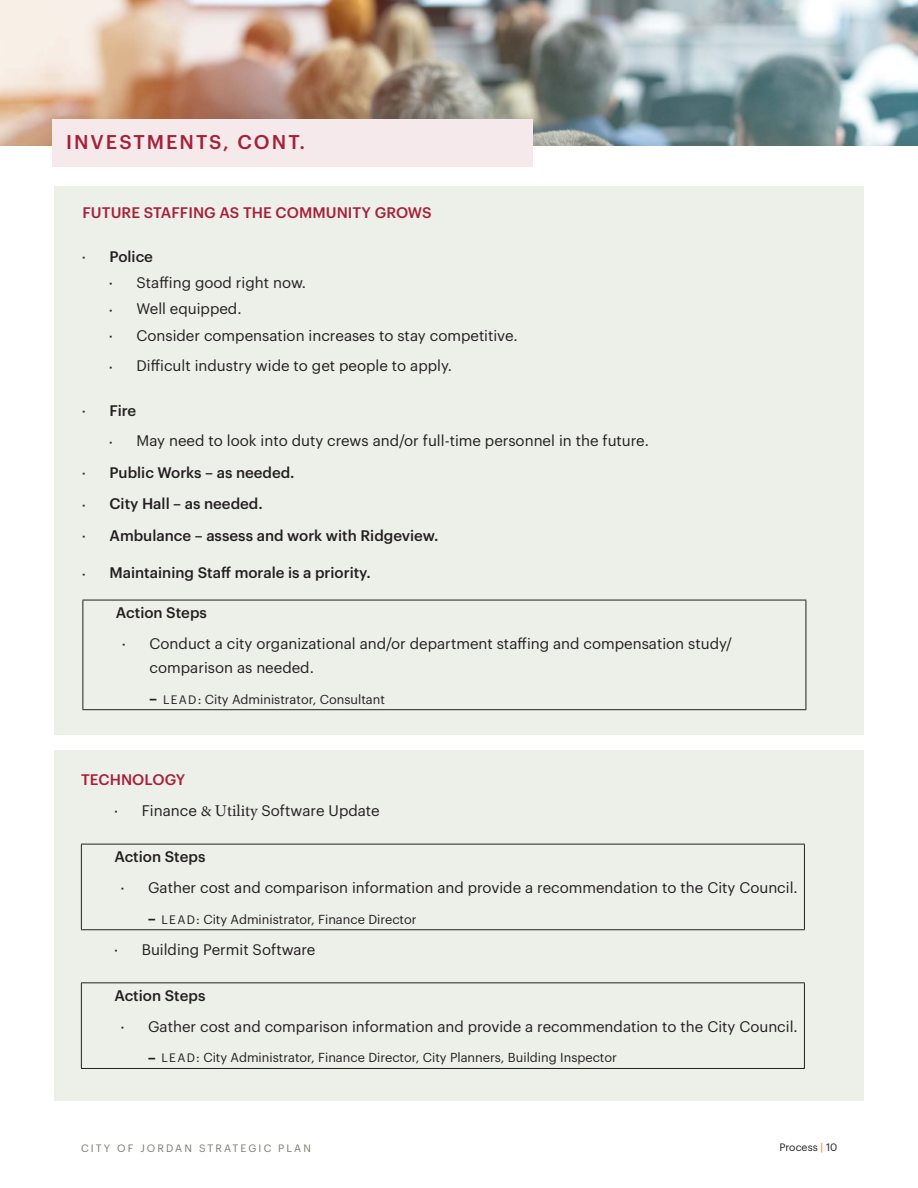
<style>
.page{position:relative;width:918px;height:1188px;background:#fff}
.page>*{position:absolute;margin:0;border:0;box-sizing:border-box;transform-origin:0 0}
.Title_4_white{font:500 19.5px "Graphik";letter-spacing:.105em;color:#a52139}
.t1{font:15px/24px "Graphik";color:#231f20}
.body-text_bullet{font:500 15px "Graphik";color:#231f20}
.body-text_bullet-2{font:500 15px "Graphik";letter-spacing:.005em;color:#a52139}
.t2{font:12.75px "Graphik";color:#231f20}
.t3{font:10.5px "Graphik";letter-spacing:.2em;color:#7b7a70}
.t4{font:10.5px "Graphik";color:#231f20}
.s1{font-weight:400;font-size:23.1px}
.s2{font-size:23.1px}
.s3{font-size:12px}
.s4{font-family:"Minion Pro"}
.s5{font-family:"Minion Pro";font-size:16.5px}
.s6{font-weight:500;color:#f6902c}
</style>
<div class="page">
<div style="left:54px;top:750px;width:810px;height:351px;background:#edefe9"></div>
<img style="left:0;top:0;width:918px;height:146px">
<div style="left:52px;top:119px;width:481px;height:47px;background:#f6e9eb"></div>
<div style="left:54px;top:186px;width:810px;height:548px;background:#edefe9"></div>
<hr style="left:82px;top:600px;width:724px;height:1px;background:#231f20">
<hr style="left:82px;top:600px;width:1px;height:109px;background:#231f20">
<hr style="left:806px;top:600px;width:1px;height:109px;background:#231f20">
<hr style="left:82px;top:709px;width:724px;height:1px;background:#231f20">
<hr style="left:81px;top:844px;width:724px;height:1px;background:#231f20">
<hr style="left:81px;top:844px;width:1px;height:85px;background:#231f20">
<hr style="left:804px;top:844px;width:1px;height:85px;background:#231f20">
<hr style="left:81px;top:929px;width:724px;height:1px;background:#231f20">
<hr style="left:81px;top:982px;width:724px;height:1px;background:#231f20">
<hr style="left:81px;top:983px;width:1px;height:85px;background:#231f20">
<hr style="left:804px;top:983px;width:1px;height:85px;background:#231f20">
<hr style="left:81px;top:1068px;width:724px;height:1px;background:#231f20">
<h1 class="Title_4_white" style="left:66px;top:127px;width:241px">INVESTMENTS, CONT.</h1>
<p class="body-text_bullet-2" style="left:83px;top:201px;width:351px">FUTURE STAFFING AS THE COMMUNITY GROWS</p>
<p class="body-text_bullet" style="left:82px;top:245px;width:72px"><span class="s1">-</span> Police</p>
<p class="t1" style="left:110px;top:269px;width:198px"><span class="s2">-</span> Staffing good right now.</p>
<p class="t1" style="left:110px;top:296px;width:134px"><span class="s2">-</span> Well equipped.</p>
<p class="t1" style="left:110px;top:322px;width:410px"><span class="s2">-</span> Consider compensation increases to stay competitive.</p>
<p class="t1" style="left:110px;top:353px;width:344px"><span class="s2">-</span> Difficult industry wide to get people to apply.</p>
<p class="body-text_bullet" style="left:82px;top:399px;width:55px"><span class="s1">-</span> Fire</p>
<p class="t1" style="left:110px;top:428px;width:541px"><span class="s2">-</span> May need to look into duty crews and/or full-time personnel in the future.</p>
<p class="body-text_bullet" style="left:82px;top:461px;width:214px"><span class="s1">-</span> Public Works – as needed.</p>
<p class="body-text_bullet" style="left:82px;top:493px;width:182px"><span class="s1">-</span> City Hall – as needed.</p>
<p class="body-text_bullet" style="left:82px;top:524px;width:357px"><span class="s1">-</span> Ambulance – assess and work with Ridgeview.</p>
<p class="body-text_bullet" style="left:82px;top:562px;width:290px"><span class="s1">-</span> Maintaining Staff morale is a priority.</p>
<p class="body-text_bullet" style="left:116px;top:601px;width:93px">Action Steps</p>
<p class="t1" style="left:150px;top:630px;width:584px;text-indent:-27px"><span class="s2">-</span> Conduct a city organizational and/or department staffing and compensation study/ comparison as needed.</p>
<p class="t2" style="left:150px;top:690px;width:237px"><span class="s2">—</span> <span class="s3">LEAD</span>: City Administrator, Consultant</p>
<p class="body-text_bullet-2" style="left:81px;top:769px;width:106px">TECHNOLOGY</p>
<p class="t1" style="left:115px;top:797px;width:267px"><span class="s2">-</span> Finance <span class="s4">&amp;</span> <span class="s5">Utility</span> Software Update</p>
<p class="body-text_bullet" style="left:114px;top:845px;width:93px">Action Steps</p>
<p class="t1" style="left:121px;top:874px;width:678px"><span class="s2">-</span> Gather cost and comparison information and provide a recommendation to the City Council.</p>
<p class="t2" style="left:148px;top:910px;width:270px"><span class="s2">—</span> <span class="s3">LEAD</span>: City Administrator, Finance Director</p>
<p class="t1" style="left:115px;top:936px;width:202px"><span class="s2">-</span> Building Permit Software</p>
<p class="body-text_bullet" style="left:114px;top:984px;width:93px">Action Steps</p>
<p class="t1" style="left:121px;top:1013px;width:678px"><span class="s2">-</span> Gather cost and comparison information and provide a recommendation to the City Council.</p>
<p class="t2" style="left:148px;top:1048px;width:470px"><span class="s2">—</span> <span class="s3">LEAD</span>: City Administrator, Finance Director, City Planners, Building Inspector</p>
<p class="t3" style="left:81px;top:1140px;width:232px">CITY OF JORDAN STRATEGIC PLAN</p>
<p class="t4" style="left:779px;top:1140px;width:59px">Process <span class="s6">|</span> 10</p>
</div>
